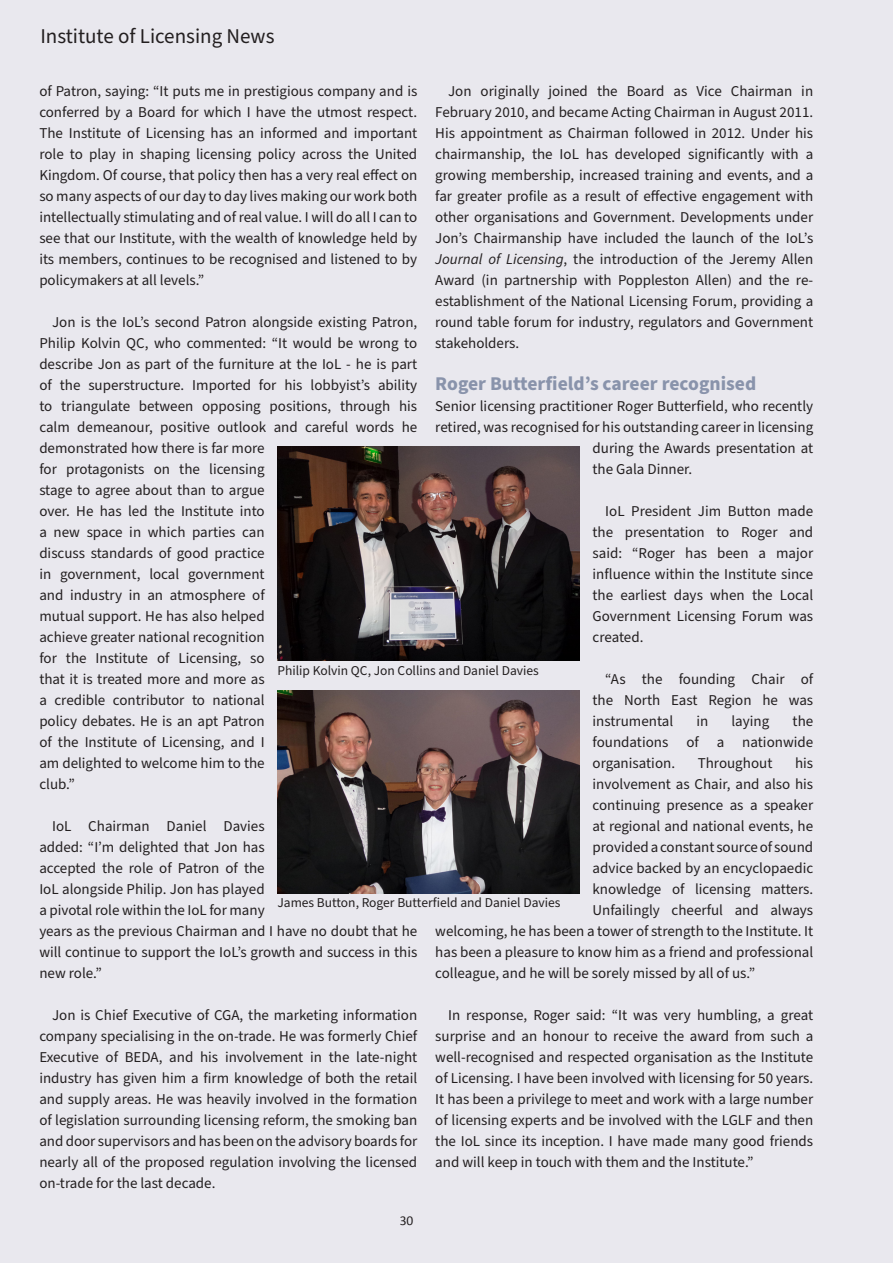
<style>
.page{position:relative;width:893px;height:1263px;background:#e9e8ee}
.page>*{position:absolute;margin:0;border:0;box-sizing:border-box;transform-origin:0 0}
.t1{font:21px "Source Sans Pro";color:#231f20}
.t2{font:700 19.5px "Source Sans Pro";color:#8993ab}
.t3{font:15px/21px "Source Sans Pro";color:#231f20;text-align:justify}
.t4{font:13.5px "Source Sans Pro";color:#231f20}
.t5{font:13.5px "Calibri";color:#231f20}
.s1{font-style:italic}
</style>
<div class="page">
<img style="left:277px;top:447px;width:303px;height:213px">
<img style="left:277px;top:690px;width:303px;height:203px">
<h1 class="t1" style="left:40px;top:22px;width:236px">Institute of Licensing News</h1>
<p class="t3" style="left:39px;top:81px;width:379px">of Patron, saying: “It puts me in prestigious company and is conferred by a Board for which I have the utmost respect.<br>The Institute of Licensing has an informed and important role to play in shaping licensing policy across the United Kingdom. Of course, that policy then has a very real effect on so many aspects of our day to day lives making our work both intellectually stimulating and of real value. I will do all I can to see that our Institute, with the wealth of knowledge held by its members, continues to be recognised and listened to by policymakers at all levels.”</p>
<p class="t3" style="left:39px;top:312px;width:379px;text-align:left;text-indent:13px">Jon is the IoL’s second Patron alongside existing Patron, Philip Kolvin QC, who commented: “It would be wrong to describe Jon as part of the furniture at the IoL - he is part of the superstructure. Imported for his lobbyist’s ability to triangulate between opposing positions, through his calm demeanour, positive outlook and careful words he demonstrated how there is far more<br>for protagonists on the licensing<br>stage to agree about than to argue<br>over. He has led the Institute into<br>a new space in which parties can<br>discuss standards of good practice<br>in government, local government<br>and industry in an atmosphere of<br>mutual support. He has also helped<br>achieve greater national recognition<br>for the Institute of Licensing, so<br>that it is treated more and more as<br>a credible contributor to national<br>policy debates. He is an apt Patron<br>of the Institute of Licensing, and I<br>am delighted to welcome him to the<br>club.”</p>
<p class="t3" style="left:39px;top:816px;width:379px;text-align:left;text-indent:13px">IoL Chairman Daniel Davies<br>added: “I’m delighted that Jon has<br>accepted the role of Patron of the<br>IoL alongside Philip. Jon has played<br>a pivotal role within the IoL for many<br>years as the previous Chairman and I have no doubt that he will continue to support the IoL’s growth and success in this new role.”</p>
<p class="t3" style="left:39px;top:1005px;width:379px;text-indent:13px">Jon is Chief Executive of CGA, the marketing information company specialising in the on-trade. He was formerly Chief Executive of BEDA, and his involvement in the late-night industry has given him a firm knowledge of both the retail and supply areas. He was heavily involved in the formation of legislation surrounding licensing reform, the smoking ban and door supervisors and has been on the advisory boards for nearly all of the proposed regulation involving the licensed on-trade for the last decade.</p>
<p class="t3" style="left:435px;top:81px;width:379px;text-indent:13px">Jon originally joined the Board as Vice Chairman in February 2010, and became Acting Chairman in August 2011.<br>His appointment as Chairman followed in 2012. Under his chairmanship, the IoL has developed significantly with a growing membership, increased training and events, and a far greater profile as a result of effective engagement with other organisations and Government. Developments under Jon’s Chairmanship have included the launch of the IoL’s <span class="s1">Journal of Licensing</span>, the introduction of the Jeremy Allen Award (in partnership with Poppleston Allen) and the re&shy;establishment of the National Licensing Forum, providing a round table forum for industry, regulators and Government stakeholders.</p>
<h2 class="t2" style="left:435px;top:371px;width:322px">Roger Butterfield’s career recognised</h2>
<p class="t3" style="left:435px;top:396px;width:379px">Senior licensing practitioner Roger Butterfield, who recently</p>
<p class="t3" style="left:435px;top:417px;width:379px">retired, was recognised for his outstanding career in licensing</p>
<p class="t3" style="left:593px;top:438px;width:222px">during the Awards presentation at</p>
<p class="t3" style="left:593px;top:459px;width:101px">the Gala Dinner.</p>
<p class="t3" style="left:593px;top:501px;width:222px;text-indent:13px">IoL President Jim Button made the presentation to Roger and said: “Roger has been a major influence within the Institute since the earliest days when the Local Government Licensing Forum was created.</p>
<p class="t3" style="left:593px;top:669px;width:222px;text-indent:13px">“As the founding Chair of the North East Region he was instrumental</p>
<p class="t4" style="left:277px;top:661px;width:263px">Philip Kolvin QC, Jon Collins and Daniel Davies</p>
<p class="t3" style="left:593px;top:711px;width:222px;text-indent:200px">the foundations of a nationwide organisation.</p>
<p class="t3" style="left:696px;top:711px;width:13px">in</p>
<p class="t3" style="left:731px;top:711px;width:39px">laying</p>
<p class="t3" style="left:698px;top:753px;width:76px">Throughout</p>
<p class="t3" style="left:795px;top:753px;width:20px">his</p>
<p class="t3" style="left:593px;top:774px;width:222px">involvement as Chair, and also his</p>
<p class="t3" style="left:593px;top:795px;width:222px">continuing presence as a speaker</p>
<p class="t3" style="left:593px;top:816px;width:222px">at regional and national events, he</p>
<p class="t3" style="left:593px;top:837px;width:222px">provided a constant source of sound</p>
<p class="t3" style="left:593px;top:858px;width:222px">advice backed by an encyclopaedic</p>
<p class="t3" style="left:593px;top:879px;width:222px">knowledge of licensing matters.</p>
<p class="t3" style="left:593px;top:900px;width:222px">Unfailingly cheerful and always</p>
<p class="t3" style="left:435px;top:921px;width:379px">welcoming, he has been a tower of strength to the Institute. It</p>
<p class="t3" style="left:435px;top:942px;width:379px">has been a pleasure to know him as a friend and professional</p>
<p class="t3" style="left:435px;top:963px;width:321px">colleague, and he will be sorely missed by all of us.”</p>
<p class="t3" style="left:435px;top:1005px;width:379px;text-indent:13px">In response, Roger said: “It was very humbling, a great surprise and an honour to receive the award from such a well-recognised and respected organisation as the Institute of Licensing. I have been involved with licensing for 50 years.<br>It has been a privilege to meet and work with a large number of licensing experts and be involved with the LGLF and then the IoL since its inception. I have made many good friends and will keep in touch with them and the Institute.”</p>
<p class="t4" style="left:277px;top:894px;width:285px">James Button, Roger Butterfield and Daniel Davies</p>
<p class="t5" style="left:400px;top:1211px;width:15px">30</p>
</div>
